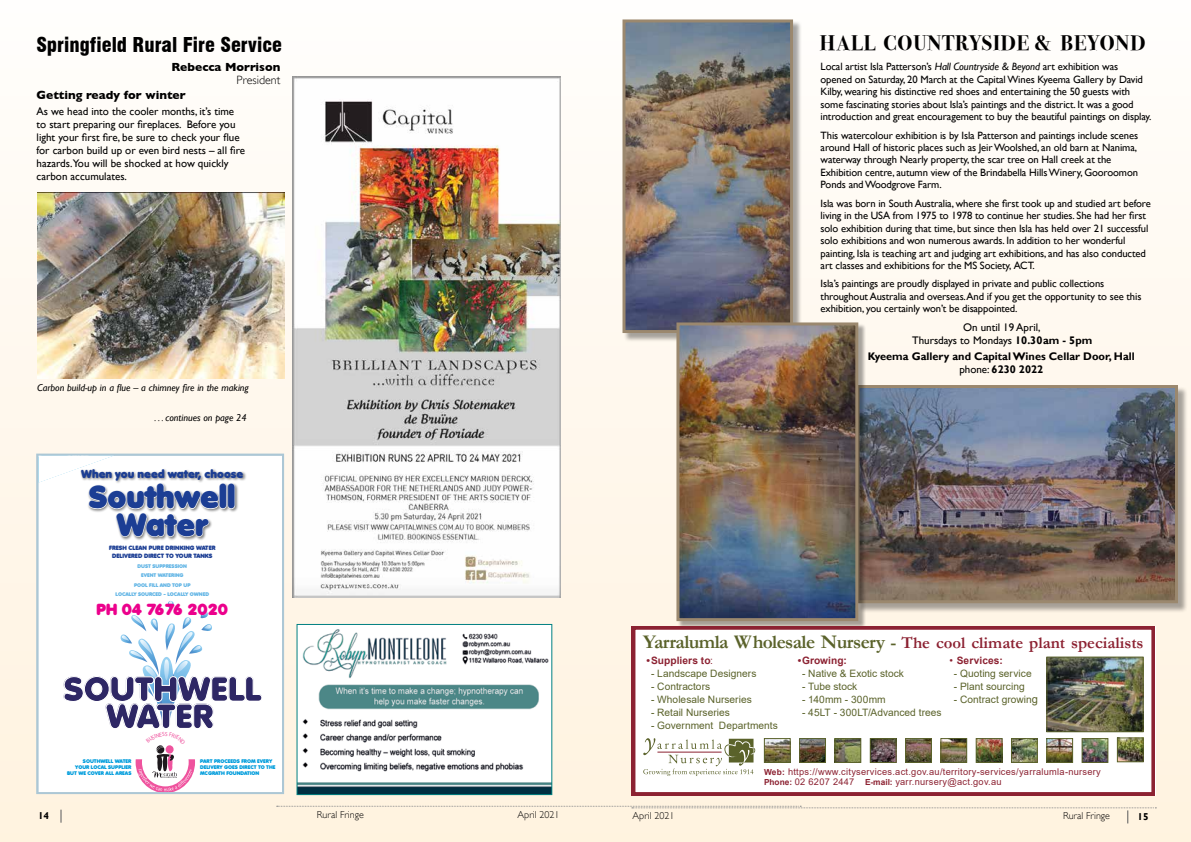
<style>
.page{position:relative;width:1191px;height:842px;background:#fff}
.page>*{position:absolute;margin:0;border:0;box-sizing:border-box;transform-origin:0 0}
.t1{font:33.8px/27.2px "Valken";color:#2e2765;text-align:center;scale:.96 1}
.t2{font:31.2px/27.8px "Valken";color:#1c3e94;text-align:center;scale:.96 1}
.t3{font:700 21px "Bodoni Svty Two ITCTT";letter-spacing:.04em;color:#000}
.t4{font:900 condensed 20px "Swiss 721 BT";color:#000}
.t5{font:700 16.6px "Garamond";color:#8c2232}
.t6{font:15.6px "Valken";color:#ec008c;scale:.96 1}
.t7{font:700 12px "Gill Sans";color:#000}
.t8{font:300 12px "Gill Sans";color:#000}
.t9{font:11.3px "Valken";color:#1c3e94;scale:.96 1}
.t10{font:11px/13px "Gill Sans";color:#000;text-align:center}
.t11{font:700 11px/13px "Gill Sans";color:#000;text-align:center}
.t12{font:10.6px/12.5px "Gill Sans";letter-spacing:-.01em;color:#000}
.t13{font:10.2px "Arial";letter-spacing:.005em;color:#5a622a}
.t14{font:700 10.2px "Arial";letter-spacing:.01em;color:#8c2232}
.t15{font:300 10px "Gill Sans";color:#000}
.t16{font:italic 10px "Gill Sans";color:#000}
.t17{font:italic 10px "Gill Sans";color:#000}
.t18{font:700 10px "Gill Sans";color:#000}
.t19{font:9.2px/10.2px "Arial";letter-spacing:.03em;color:#8c2232}
.t20{font:6.1px/8.2px "Valken";color:#1c3e94;text-align:center;scale:.96 1}
.t21{font:5.2px/6.2px "Valken";color:#009ddc;scale:.96 1}
.t22{font:5.2px/9.5px "Valken";color:#66b7e6;text-align:center;scale:.96 1}
.s1{font-style:italic}
.s2{font-weight:700}
.s3{font-weight:400}
.s4{font-size:19.4px;color:#5a622a}
.s5{font-size:17.6px;color:#5a622a}
.s6{font-size:11.1px}
.s7{font-weight:700;font-size:8.3px}
</style>
<div class="page">
<div style="left:0;top:0;width:1191px;height:842px;background:linear-gradient(to bottom,#fefdfb,#fef2de)"></div>
<div style="left:857px;top:386px;width:330px;height:227px;background:#000;opacity:.35"></div>
<img style="left:866px;top:389px;width:308px;height:210px">
<div style="left:856px;top:385px;width:322px;height:218px;border:3px solid #9b886e"></div>
<div style="left:624px;top:21px;width:178px;height:321px;background:#000;opacity:.35"></div>
<img style="left:626px;top:23px;width:163px;height:306px">
<div style="left:622px;top:19px;width:171px;height:314px;border:3px solid #9b886e"></div>
<div style="left:677px;top:323px;width:189px;height:306px;background:#000;opacity:.35"></div>
<img style="left:680px;top:326px;width:174px;height:275px">
<div style="left:676px;top:322px;width:182px;height:299px;border:3px solid #9b886e"></div>
<svg style="left:1169px;top:810px;width:4px;height:4px"></svg>
<img style="left:37px;top:192px;width:248px;height:186px">
<div style="left:38px;top:455px;width:244px;height:338px;background:#fff"></div>
<div style="left:80px;top:468px;width:166px;height:73px;background:#000;opacity:.5"></div>
<svg style="left:38px;top:455px;width:197px;height:83px"></svg>
<img style="left:292px;top:77px;width:268px;height:520px">
<svg style="left:36px;top:601px;width:1126px;height:222px"></svg>
<h3 class="t4" style="left:36px;top:32px;width:247px">Springfield Rural Fire Service</h3>
<p class="t7" style="left:171px;top:60px;width:110px">Rebecca Morrison</p>
<p class="t8" style="left:237px;top:73px;width:45px">President</p>
<p class="t7" style="left:37px;top:88px;width:151px">Getting ready for winter</p>
<p class="t10" style="left:37px;top:105px;width:210px;text-align:left">As we head into the cooler months, it’s time to start preparing our fireplaces. Before you light your first fire, be sure to check your flue for carbon build up or even bird nests – all fire hazards.You will be shocked at how quickly carbon accumulates.</p>
<p class="t16" style="left:37px;top:381px;width:213px">Carbon build-up in a flue – a chimney fire in the making</p>
<p class="t17" style="left:154px;top:412px;width:94px">. . . continues on page 24</p>
<p class="t9" style="left:81px;top:469px;width:170px">When you need water, choose</p>
<h2 class="t2" style="left:89px;top:485px;width:154px">Southwell<br>Water</h2>
<p class="t20" style="left:109px;top:544px;width:112px">FRESH CLEAN PURE DRINKING WATER<br>DELIVERED DIRECT TO YOUR TANKS</p>
<p class="t22" style="left:116px;top:561px;width:99px">DUST SUPPRESSION<br>EVENT WATERING<br>POOL FILL AND TOP UP<br>LOCALLY SOURCED - LOCALLY OWNED</p>
<h3 class="t6" style="left:97px;top:602px;width:139px">PH 04 7676 2020</h3>
<h1 class="t1" style="left:64px;top:678px;width:207px">SOUTHWELL<br>WATER</h1>
<p class="t21" style="left:200px;top:758px;width:80px">PART PROCEEDS FROM EVERY<br>DELIVERY GOES DIRECT TO THE<br>MCGRATH FOUNDATION</p>
<p class="t21" style="left:67px;top:758px;width:69px;text-align:right">SOUTHWELL WATER<br>YOUR LOCAL SUPPLIER<br>BUT WE COVER ALL AREAS</p>
<h3 class="t3" style="left:820px;top:26px;width:327px">HALL COUNTRYSIDE &amp; BEYOND</h3>
<p class="t12" style="left:820px;top:61px;width:332px">Local artist Isla Patterson’s <span class="s1">Hall Countryside &amp; Beyond</span> art exhibition was opened on Saturday, 20 March at the Capital Wines Kyeema Gallery by David Kilby, wearing his distinctive red shoes and entertaining the 50 guests with some fascinating stories about Isla’s paintings and the district. It was a good introduction and great encouragement to buy the beautiful paintings on display.</p>
<p class="t12" style="left:820px;top:129px;width:319px">This watercolour exhibition is by Isla Patterson and paintings include scenes around Hall of historic places such as Jeir Woolshed, an old barn at Nanima, waterway through Nearly property, the scar tree on Hall creek at the Exhibition centre, autumn view of the Brindabella Hills Winery, Gooroomon Ponds and Woodgrove Farm.</p>
<p class="t12" style="left:820px;top:197px;width:332px">Isla was born in South Australia, where she first took up and studied art before living in the USA from 1975 to 1978 to continue her studies. She had her first solo exhibition during that time, but since then Isla has held over 21 successful solo exhibitions and won numerous awards. In addition to her wonderful painting, Isla is teaching art and judging art exhibitions, and has also conducted art classes and exhibitions for the MS Society, ACT.</p>
<p class="t12" style="left:820px;top:278px;width:322px">Isla’s paintings are proudly displayed in private and public collections throughout Australia and overseas.And if you get the opportunity to see this exhibition, you certainly won’t be disappointed.</p>
<p class="t10" style="left:912px;top:321px;width:182px">On until 19 April,<br>Thursdays to Mondays <span class="s2">10.30am - 5pm</span></p>
<p class="t11" style="left:867px;top:350px;width:268px">Kyeema Gallery and Capital Wines Cellar Door, Hall <span class="s3">phone:</span> 6230 2022</p>
<h3 class="t5" style="left:643px;top:631px;width:502px"><span class="s4">Yarralumla Wholesale Nursery</span> <span class="s5">-</span> The cool climate plant specialists</h3>
<p class="t14" style="left:646px;top:653px;width:68px">•Suppliers to<span class="s3">:</span></p>
<p class="t13" style="left:651px;top:666px;width:107px">- Landscape Designers</p>
<p class="t13" style="left:651px;top:679px;width:61px">- Contractors</p>
<p class="t13" style="left:651px;top:692px;width:102px">- Wholesale Nurseries</p>
<p class="t13" style="left:651px;top:705px;width:80px">- Retail Nurseries</p>
<p class="t13" style="left:651px;top:718px;width:128px">- Government Departments</p>
<p class="t14" style="left:798px;top:653px;width:51px">•Growing:</p>
<p class="t13" style="left:802px;top:666px;width:103px">- Native &amp; Exotic stock</p>
<p class="t13" style="left:802px;top:679px;width:57px">- Tube stock</p>
<p class="t13" style="left:802px;top:692px;width:85px">- 140mm - 300mm</p>
<p class="t13" style="left:802px;top:705px;width:141px">- 45LT - 300LT/Advanced trees</p>
<p class="t14" style="left:949px;top:653px;width:55px"><span class="s3">•</span> Services:</p>
<p class="t13" style="left:954px;top:666px;width:79px">- Quoting service</p>
<p class="t13" style="left:954px;top:679px;width:72px">- Plant sourcing</p>
<p class="t13" style="left:954px;top:692px;width:86px">- Contract growin<span class="s6">g</span></p>
<p class="t19" style="left:764px;top:767px;width:338px"><span class="s7">Web:</span> https://www.cityservices.act.gov.au/territory-services/yarralumla-nursery<br><span class="s7">Phone:</span> 02 6207 2447 <span class="s7">E-mail:</span> yarr.nursery@act.gov.au</p>
<p class="t18" style="left:38px;top:809px;width:17px">1414</p>
<p class="t15" style="left:317px;top:809px;width:48px">Rural Fringe</p>
<p class="t15" style="left:518px;top:808px;width:43px">April 2021</p>
<p class="t15" style="left:632px;top:808px;width:43px">April 2021</p>
<p class="t15" style="left:632px;top:810px;width:43px">April 2021</p>
<p class="t15" style="left:1063px;top:810px;width:48px">Rural Fringe</p>
<p class="t18" style="left:1137px;top:809px;width:13px">1515</p>
</div>
